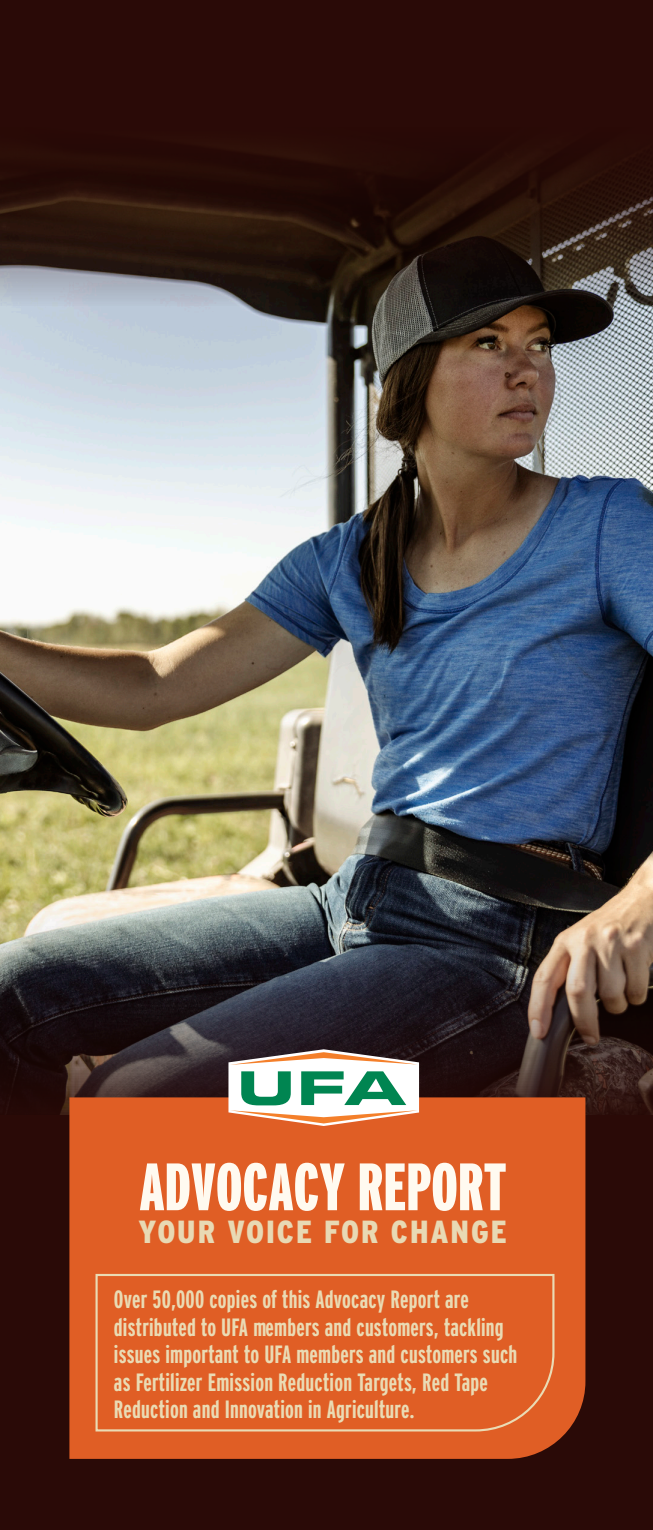
<style>
.page{position:relative;width:653px;height:1530px;background:#fff}
.page>*{position:absolute;margin:0;border:0;box-sizing:border-box;transform-origin:0 0}
.t1{font:900 extra-condensed 66.75px "Interstate";color:#fffaf0}
.t2{font:900 condensed 32px "Interstate";letter-spacing:.06em;color:#e8d9b4}
.t3{font:700 extra-condensed 25px/27.5px "Interstate";letter-spacing:.01em;color:#eadbb4}
</style>
<div class="page">
<img style="left:0;top:306px;width:652px;height:578px">
<img style="left:0;top:884px;width:652px;height:646px">
<svg style="left:0;top:0;width:652px;height:306px;background:#2e1611"></svg>
<div style="left:69px;top:1097px;width:516px;height:362px;background:#e05e25"></div>
<div style="left:94px;top:1273px;width:461px;height:160px;background:#e05e25"></div>
<svg style="left:228px;top:1049px;width:191px;height:77px"></svg>
<h1 class="t1" style="left:139px;top:1150px;width:368px">ADVOCACY REPORT</h1>
<p class="t2" style="left:138px;top:1214px;width:370px">YOUR VOICE FOR CHANGE</p>
<p class="t3" style="left:114px;top:1285px;width:405px">Over 50,000 copies of this Advocacy Report are distributed to UFA members and customers, tackling issues important to UFA members and customers such as Fertilizer Emission Reduction Targets, Red Tape Reduction and Innovation in Agriculture.</p>
</div>
